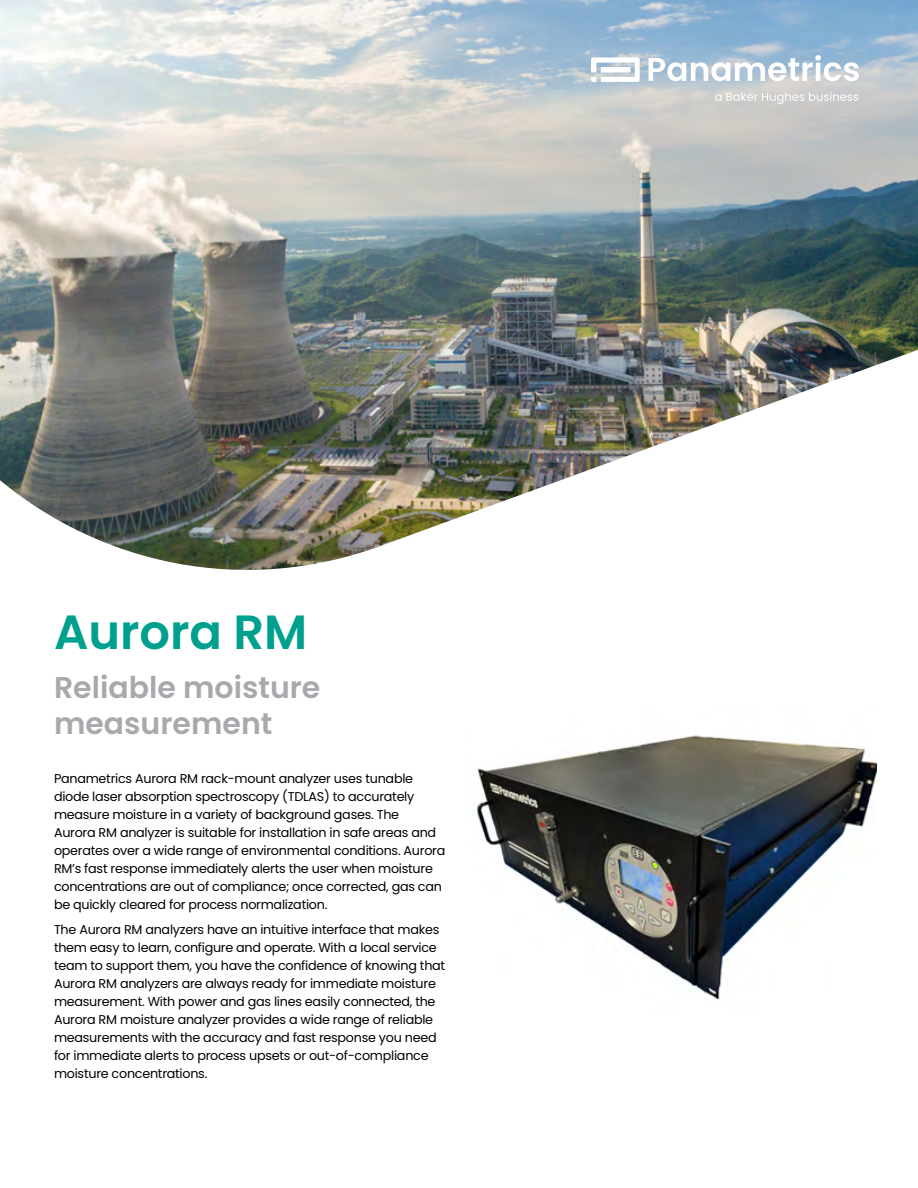
<style>
.page{position:relative;width:918px;height:1188px;background:#fff}
.page>*{position:absolute;margin:0;border:0;box-sizing:border-box;transform-origin:0 0}
.t1{font:600 48px "Poppins";color:#00a08e}
.t2{font:600 30px/36px "Poppins";color:#a7a9ac}
.t3{font:12.75px/18px "Poppins";letter-spacing:-.02em;color:#000}
</style>
<div class="page">
<img style="left:0;top:0;width:918px;height:570px">
<img style="left:475px;top:735px;width:402px;height:265px">
<svg style="left:591px;top:57px;width:49px;height:25px"></svg>
<svg style="left:649px;top:55px;width:210px;height:26px"></svg>
<svg style="left:715px;top:92px;width:143px;height:12px;background:#d6d6d4"></svg>
<h1 class="t1" style="left:54px;top:604px;width:255px">Aurora RM</h1>
<h2 class="t2" style="left:54px;top:669px;width:268px">Reliable moisture measurement</h2>
<p class="t3" style="left:54px;top:769px;width:393px">Panametrics Aurora RM rack-mount analyzer uses tunable diode laser absorption spectroscopy (TDLAS) to accurately measure moisture in a variety of background gases. The<br>Aurora RM analyzer is suitable for installation in safe areas and operates over a wide range of environmental conditions. Aurora RM’s fast response immediately alerts the user when moisture concentrations are out of compliance; once corrected, gas can be quickly cleared for process normalization.</p>
<p class="t3" style="left:54px;top:920px;width:393px">The Aurora RM analyzers have an intuitive interface that makes them easy to learn, configure and operate. With a local service team to support them, you have the confidence of knowing that Aurora RM analyzers are always ready for immediate moisture measurement. With power and gas lines easily connected, the Aurora RM moisture analyzer provides a wide range of reliable measurements with the accuracy and fast response you need for immediate alerts to process upsets or out-of-compliance moisture concentrations.</p>
</div>
